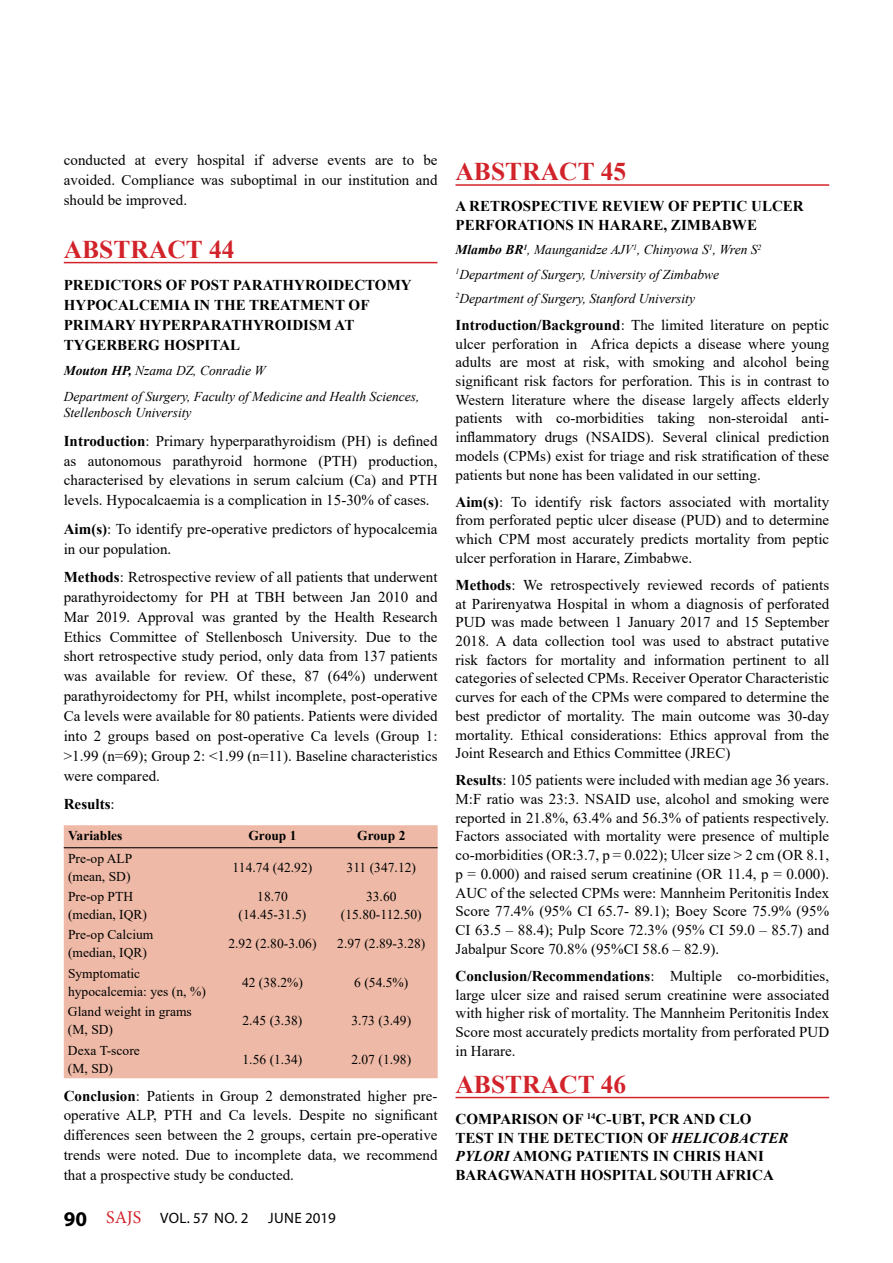
<style>
.page{position:relative;width:893px;height:1263px;background:#fff}
.page>*{position:absolute;margin:0;border:0;box-sizing:border-box;transform-origin:0 0}
.t1{font:700 25.5px "Times New Roman";color:#d2232a}
.t2{font:15px/18.8px "Times New Roman";color:#000;text-align:justify}
.t3{font:700 15px/18.8px "Times New Roman";color:#000}
.t4{font:15px "Myriad Pro";letter-spacing:.02em;color:#000}
.t5{font:13.5px/18px "Times New Roman";color:#000}
.t6{font:italic 13.5px/24.2px "Times New Roman";color:#000}
.t7{font:700 13.5px "Times New Roman";color:#000}
.s1{font-weight:700}
.s2{font-weight:400}
.s3{font-weight:700;font-size:21px}
.s4{font-family:"Minion Pro";font-size:18px;color:#d2232a}
.s5{font-style:italic}
</style>
<div class="page">
<hr style="left:64px;top:262px;width:373px;height:1px;background:#d2232a">
<div style="left:64px;top:825px;width:374px;height:253px;background:#eebaa7"></div>
<hr style="left:64px;top:847px;width:156px;height:1px;background:#000">
<hr style="left:220px;top:847px;width:105px;height:1px;background:#000">
<hr style="left:325px;top:847px;width:113px;height:1px;background:#000">
<hr style="left:455px;top:184px;width:374px;height:2px;background:#d2232a">
<hr style="left:455px;top:1097px;width:374px;height:1px;background:#d2232a">
<p class="t2" style="left:64px;top:150px;width:375px;line-height:19.8px">conducted at every hospital if adverse events are to be avoided. Compliance was suboptimal in our institution and should be improved.</p>
<h1 class="t1" style="left:64px;top:231px;width:172px">ABSTRACT 44</h1>
<p class="t3" style="left:64px;top:275px;width:349px;line-height:19.8px">PREDICTORS OF POST PARATHYROIDECTOMY<br>HYPOCALCEMIA IN THE TREATMENT OF<br>PRIMARY HYPERPARATHYROIDISM AT<br>TYGERBERG HOSPITAL</p>
<p class="t6" style="left:64px;top:358px;width:357px;line-height:25.3px"><span class="s1">Mouton HP,</span> Nzama DZ, Conradie W<br>Department of Surgery, Faculty of Medicine and Health Sciences,</p>
<p class="t6" style="left:64px;top:400px;width:129px">Stellenbosch University</p>
<p class="t2" style="left:64px;top:430px;width:375px;line-height:19.8px"><span class="s1">Introduction</span>: Primary hyperparathyroidism (PH) is defined as autonomous parathyroid hormone (PTH) production, characterised by elevations in serum calcium (Ca) and PTH levels. Hypocalcaemia is a complication in 15-30% of cases.</p>
<p class="t2" style="left:64px;top:518px;width:375px;line-height:19.8px"><span class="s1">Aim(s)</span>: To identify pre-operative predictors of hypocalcemia in our population.</p>
<p class="t2" style="left:64px;top:566px;width:375px;line-height:19.8px"><span class="s1">Methods</span>: Retrospective review of all patients that underwent parathyroidectomy for PH at TBH between Jan 2010 and Mar 2019. Approval was granted by the Health Research Ethics Committee of Stellenbosch University. Due to the short retrospective study period, only data from 137 patients was available for review. Of these, 87 (64%) underwent parathyroidectomy for PH, whilst incomplete, post-operative Ca levels were available for 80 patients. Patients were divided into 2 groups based on post-operative Ca levels (Group 1: &gt;1.99 (n=69); Group 2: &lt;1.99 (n=11). Baseline characteristics were compared.</p>
<p class="t3" style="left:64px;top:794px;width:53px">Results<span class="s2">:</span></p>
<p class="t7" style="left:68px;top:826px;width:56px">Variables</p>
<p class="t7" style="left:248px;top:826px;width:50px">Group 1</p>
<p class="t7" style="left:357px;top:826px;width:50px">Group 2</p>
<p class="t5" style="left:68px;top:849px;width:66px">Pre-op ALP (mean, SD)</p>
<p class="t5" style="left:233px;top:858px;width:81px">114.74 (42.92)</p>
<p class="t5" style="left:347px;top:858px;width:71px">311 (347.12)</p>
<p class="t5" style="left:68px;top:887px;width:81px">Pre-op PTH (median, IQR)</p>
<p class="t5" style="left:239px;top:887px;width:69px;text-align:center">18.70 (14.45-31.5)</p>
<p class="t5" style="left:341px;top:887px;width:82px;text-align:center">33.60 (15.80-112.50)</p>
<p class="t5" style="left:68px;top:925px;width:87px">Pre-op Calcium (median, IQR)</p>
<p class="t5" style="left:228px;top:934px;width:90px">2.92 (2.80-3.06)</p>
<p class="t5" style="left:337px;top:934px;width:90px">2.97 (2.89-3.28)</p>
<p class="t5" style="left:68px;top:964px;width:139px">Symptomatic hypocalcemia: yes (n, %)</p>
<p class="t5" style="left:242px;top:973px;width:62px">42 (38.2%)</p>
<p class="t5" style="left:354px;top:973px;width:56px">6 (54.5%)</p>
<p class="t5" style="left:68px;top:1002px;width:125px">Gland weight in grams (M, SD)</p>
<p class="t5" style="left:243px;top:1011px;width:61px">2.45 (3.38)</p>
<p class="t5" style="left:351px;top:1011px;width:61px">3.73 (3.49)</p>
<p class="t5" style="left:68px;top:1041px;width:73px">Dexa T-score (M, SD)</p>
<p class="t5" style="left:243px;top:1050px;width:61px">1.56 (1.34)</p>
<p class="t5" style="left:351px;top:1050px;width:61px">2.07 (1.98)</p>
<p class="t2" style="left:64px;top:1085px;width:375px;line-height:19.8px"><span class="s1">Conclusion</span>: Patients in Group 2 demonstrated higher pre&shy;operative ALP, PTH and Ca levels. Despite no significant differences seen between the 2 groups, certain pre-operative trends were noted. Due to incomplete data, we recommend that a prospective study be conducted.</p>
<p class="t4" style="left:64px;top:1209px;width:186px"><span class="s3">90</span> <span class="s4">SAJS</span> VOL. 57 NO. 2</p>
<p class="t4" style="left:268px;top:1209px;width:69px">JUNE 2019</p>
<h1 class="t1" style="left:455px;top:153px;width:172px">ABSTRACT 45</h1>
<p class="t3" style="left:455px;top:197px;width:350px">A RETROSPECTIVE REVIEW OF PEPTIC ULCER<br>PERFORATIONS IN HARARE, ZIMBABWE</p>
<p class="t6" style="left:455px;top:237px;width:307px"><span class="s1">Mlambo BR</span><sup>1</sup>, Maunganidze AJV<sup>1</sup>, Chinyowa S<sup>1</sup>, Wren S<sup>2<br>1</sup>Department of Surgery, University of Zimbabwe<br><sup>2</sup>Department of Surgery, Stanford University</p>
<p class="t2" style="left:455px;top:315px;width:375px"><span class="s1">Introduction/Background</span>: The limited literature on peptic ulcer perforation in Africa depicts a disease where young adults are most at risk, with smoking and alcohol being significant risk factors for perforation. This is in contrast to Western literature where the disease largely affects elderly patients with co-morbidities taking non-steroidal anti&shy;inflammatory drugs (NSAIDS). Several clinical prediction models (CPMs) exist for triage and risk stratification of these patients but none has been validated in our setting.</p>
<p class="t2" style="left:455px;top:492px;width:375px"><span class="s1">Aim(s)</span>: To identify risk factors associated with mortality from perforated peptic ulcer disease (PUD) and to determine which CPM most accurately predicts mortality from peptic ulcer perforation in Harare, Zimbabwe.</p>
<p class="t2" style="left:455px;top:575px;width:375px"><span class="s1">Methods</span>: We retrospectively reviewed records of patients at Parirenyatwa Hospital in whom a diagnosis of perforated PUD was made between 1 January 2017 and 15 September 2018. A data collection tool was used to abstract putative risk factors for mortality and information pertinent to all categories of selected CPMs. Receiver Operator Characteristic curves for each of the CPMs were compared to determine the best predictor of mortality. The main outcome was 30-day mortality. Ethical considerations: Ethics approval from the Joint Research and Ethics Committee (JREC)</p>
<p class="t2" style="left:455px;top:770px;width:375px"><span class="s1">Results</span>: 105 patients were included with median age 36 years.<br>M:F ratio was 23:3. NSAID use, alcohol and smoking were reported in 21.8%, 63.4% and 56.3% of patients respectively.<br>Factors associated with mortality were presence of multiple co-morbidities (OR:3.7, p = 0.022); Ulcer size &gt; 2 cm (OR 8.1, p = 0.000) and raised serum creatinine (OR 11.4, p = 0.000).<br>AUC of the selected CPMs were: Mannheim Peritonitis Index Score 77.4% (95% CI 65.7- 89.1); Boey Score 75.9% (95% CI 63.5 – 88.4); Pulp Score 72.3% (95% CI 59.0 – 85.7) and Jabalpur Score 70.8% (95%CI 58.6 – 82.9).</p>
<p class="t2" style="left:455px;top:966px;width:375px"><span class="s1">Conclusion/Recommendations</span>: Multiple co-morbidities, large ulcer size and raised serum creatinine were associated with higher risk of mortality. The Mannheim Peritonitis Index Score most accurately predicts mortality from perforated PUD in Harare.</p>
<h1 class="t1" style="left:455px;top:1065px;width:172px">ABSTRACT 46</h1>
<p class="t3" style="left:455px;top:1109px;width:334px">COMPARISON OF <sup>14</sup>C-UBT, PCR AND CLO TEST IN THE DETECTION OF <span class="s5">HELICOBACTER PYLORI</span> AMONG PATIENTS IN CHRIS HANI BARAGWANATH HOSPITAL SOUTH AFRICA</p>
</div>
